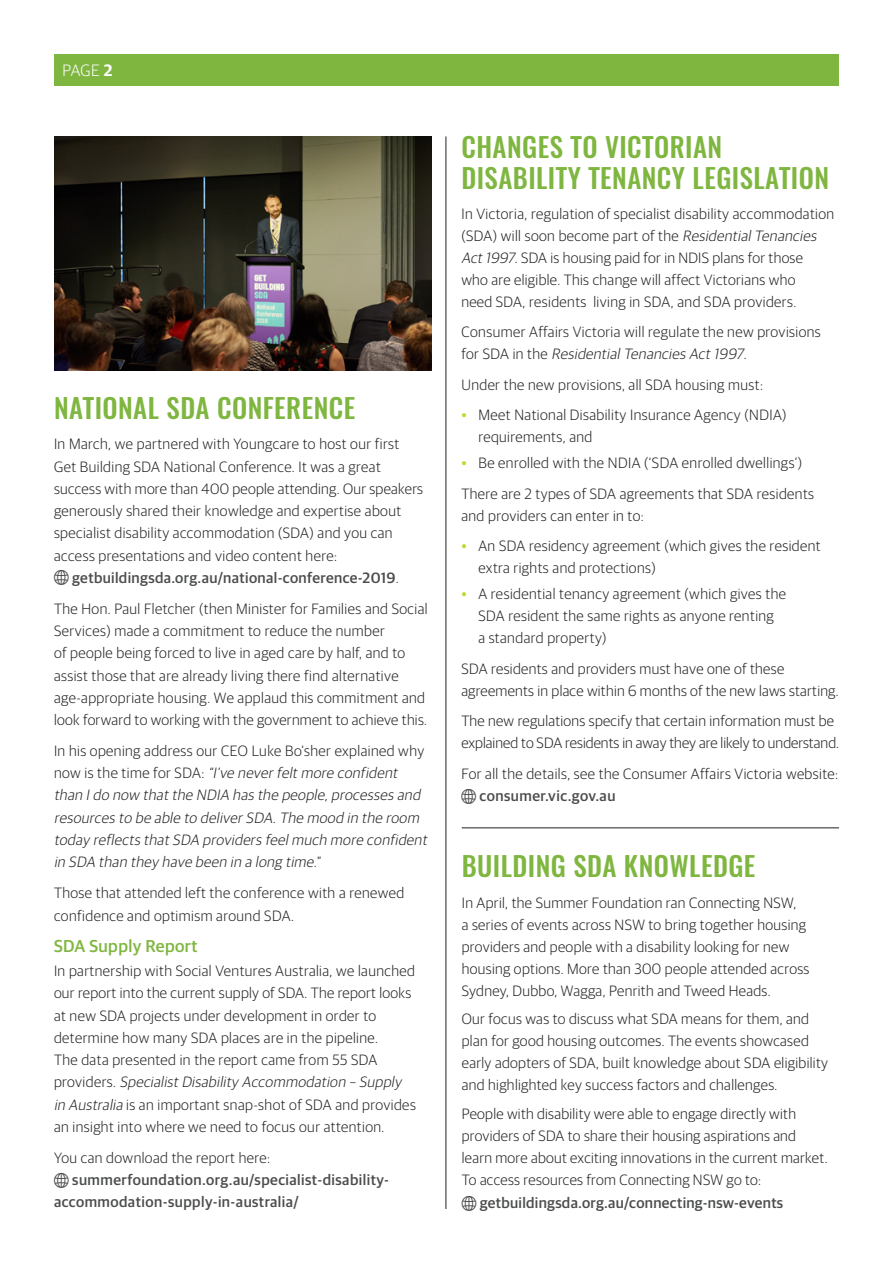
<style>
.page{position:relative;width:893px;height:1263px;background:#fff}
.page>*{position:absolute;margin:0;border:0;box-sizing:border-box;transform-origin:0 0}
.heading{font:500 27px/30.8px "Oswald";letter-spacing:.015em;color:#7fb640}
.subhead_new{font:500 17.25px "Guardian Sans";letter-spacing:.02em;color:#7fb640}
.t1{font:300 16.5px "Guardian Sans";color:#fff}
.body_new{font:300 15px/21.9px "Guardian Sans";letter-spacing:.025em;color:#231f20}
.body_new-2{font:italic 300 15px/22.2px "Guardian Sans";letter-spacing:.045em;color:#231f20}
.body_new-3{font:500 15px "Guardian Sans";letter-spacing:.025em;color:#4b4c4d}
.s1{font-weight:600}
.s2{font-weight:300;color:#231f20}
.s3{font-style:normal}
.s4{font-style:italic}
.s5{font-weight:500;color:#c4d82d}
.s6{font-weight:500;color:#4b4c4d}
</style>
<div class="page">
<hr style="left:446px;top:136px;width:1px;height:1073px;background:#231f20">
<img style="left:54px;top:136px;width:378px;height:234px">
<hr style="left:462px;top:828px;width:377px;height:1px;background:#231f20">
<div style="left:54px;top:54px;width:785px;height:31px;background:#7fb640"></div>
<p class="t1" style="left:63px;top:59px;width:52px">PAGE <span class="s1">2</span></p>
<p class="heading" style="left:54px;top:393px;width:303px">NATIONAL SDA CONFERENCE</p>
<p class="body_new" style="left:54px;top:432px;width:347px">In March, we partnered with Youngcare to host our first</p>
<p class="body_new" style="left:54px;top:454px;width:328px">Get Building SDA National Conference. It was a great</p>
<p class="body_new" style="left:54px;top:477px;width:371px">success with more than 400 people attending. Our speakers</p>
<p class="body_new" style="left:54px;top:499px;width:349px">generously shared their knowledge and expertise about</p>
<p class="body_new" style="left:54px;top:521px;width:340px">specialist disability accommodation (SDA) and you can</p>
<p class="body_new" style="left:54px;top:544px;width:284px">access presentations and video content here:</p>
<p class="body_new-3" style="left:72px;top:567px;width:328px">getbuildingsda.org.au/national-conference-2019<span class="s2">.</span></p>
<p class="body_new" style="left:54px;top:596px;width:375px">The Hon. Paul Fletcher (then Minister for Families and Social Services) made a commitment to reduce the number<br>of people being forced to live in aged care by half, and to assist those that are already living there find alternative age-appropriate housing. We applaud this commitment and look forward to working with the government to achieve this.</p>
<p class="body_new-2" style="left:54px;top:739px;width:378px"><span class="s3">In his opening address our CEO Luke Bo’sher explained why n o w i s t h e t i m e fo r S DA :</span> “I’ve neverfeltmore confident than Ido now thatthe NDIA has the people,processes and resources to be able to deliverSDA.The mood in the room today reflects thatSDA providers feelmuch more confident in SDA than they have been in a long time.<span class="s3">”</span></p>
<p class="body_new" style="left:54px;top:881px;width:352px;line-height:22.5px">Those that attended left the conference with a renewed confidence and optimism around SDA.</p>
<p class="subhead_new" style="left:54px;top:933px;width:145px">SDA Supply Report</p>
<p class="body_new" style="left:54px;top:959px;width:363px;line-height:22.4px">In partnership with Social Ventures Australia, we launched our report into the current supply of SDA. The report looks at new SDA projects under development in order to determine how many SDA places are in the pipeline.<br>The data presented in the report came from 55 SDA<br>p r o v i d e r s . <span class="s4">SpecialistDisability Accommodation – Supply in Australia</span> is an important snap-shot of SDA and provides an insight into where we need to focus our attention.</p>
<p class="body_new" style="left:54px;top:1145px;width:218px">You can download the report here:</p>
<p class="body_new-3" style="left:72px;top:1169px;width:318px">summerfoundation.org.au/specialist-disability-</p>
<p class="body_new-3" style="left:54px;top:1191px;width:246px">accommodation-supply-in-australia/</p>
<p class="heading" style="left:461px;top:132px;width:369px">CHANGES TO VICTORIAN<br>DISABILITY TENANCY LEGISLATION</p>
<p class="body_new" style="left:461px;top:202px;width:374px">In Victoria, regulation of specialist disability accommodation (SDA) will soon become part of the <span class="s4">ResidentialTenancies Act1997</span>. SDA is housing paid for in NDIS plans for those<br>who are eligible. This change will affect Victorians who<br>need SDA, residents living in SDA, and SDA providers.</p>
<p class="body_new" style="left:461px;top:320px;width:361px">Consumer Affairs Victoria will regulate the new provisions fo r S D A i n t h e <span class="s4">ResidentialTenancies Act1997</span>.</p>
<p class="body_new" style="left:461px;top:372px;width:303px">Under the new provisions, all SDA housing must:</p>
<p class="body_new" style="left:478px;top:403px;width:310px;text-indent:-17px"><span class="s5">•</span> Meet National Disability Insurance Agency (NDIA) requirements, and</p>
<p class="body_new" style="left:461px;top:451px;width:342px"><span class="s5">•</span> Be enrolled with the NDIA (‘SDA enrolled dwellings’)</p>
<p class="body_new" style="left:461px;top:482px;width:354px">There are 2 types of SDA agreements that SDA residents and providers can enter in to:</p>
<p class="body_new" style="left:478px;top:534px;width:344px;text-indent:-17px"><span class="s5">•</span> An SDA residency agreement (which gives the resident extra rights and protections)</p>
<p class="body_new" style="left:478px;top:582px;width:309px;text-indent:-17px"><span class="s5">•</span> A residential tenancy agreement (which gives the<br>SDA resident the same rights as anyone renting<br>a standard property)</p>
<p class="body_new" style="left:461px;top:657px;width:379px">SDA residents and providers must have one of these agreements in place within 6 months of the new laws starting.</p>
<p class="body_new" style="left:461px;top:709px;width:379px">The new regulations specify that certain information must be explained to SDA residents in away they are likely to understand.</p>
<p class="body_new" style="left:480px;top:761px;width:360px;line-height:22.5px;text-indent:-18px">For all the details, see the Consumer Affairs Victoria website: <span class="s6">consumer.vic.gov.au</span></p>
<p class="heading" style="left:462px;top:851px;width:295px">BUILDING SDA KNOWLEDGE</p>
<p class="body_new" style="left:462px;top:891px;width:349px">In April, the Summer Foundation ran Connecting NSW,<br>a series of events across NSW to bring together housing providers and people with a disability looking for new housing options. More than 300 people attended across Sydney, Dubbo, Wagga, Penrith and Tweed Heads.</p>
<p class="body_new" style="left:462px;top:1007px;width:368px">Our focus was to discuss what SDA means for them, and plan for good housing outcomes. The events showcased early adopters of SDA, built knowledge about SDA eligibility and highlighted key success factors and challenges.</p>
<p class="body_new" style="left:462px;top:1102px;width:336px">People with disability were able to engage directly with</p>
<p class="body_new" style="left:462px;top:1124px;width:336px">providers of SDA to share their housing aspirations and</p>
<p class="body_new" style="left:462px;top:1146px;width:367px">learn more about exciting innovations in the current market.</p>
<p class="body_new" style="left:462px;top:1168px;width:301px">To access resources from Connecting NSW go to:</p>
<p class="body_new-3" style="left:480px;top:1191px;width:305px">getbuildingsda.org.au/connecting-nsw-events</p>
</div>
